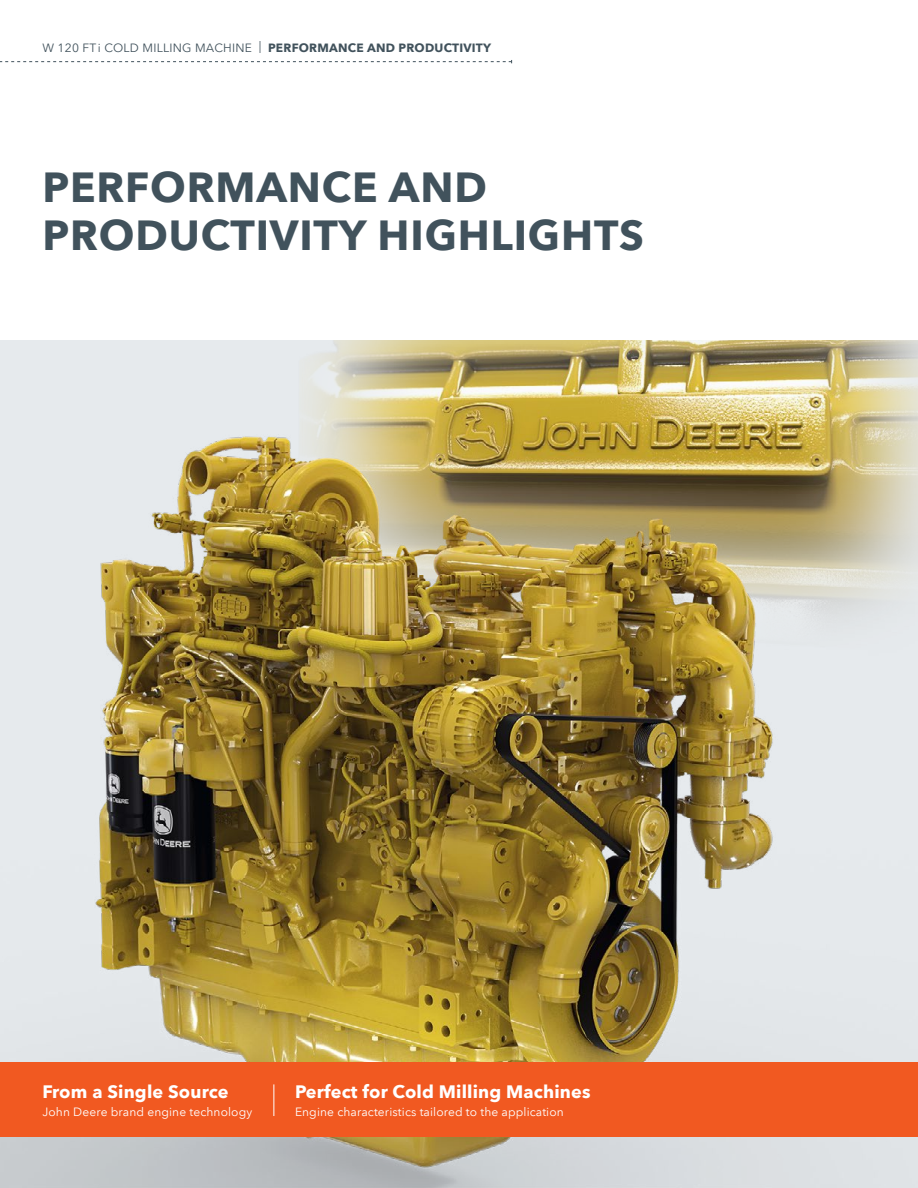
<style>
.page{position:relative;width:918px;height:1188px;background:#fff}
.page>*{position:absolute;margin:0;border:0;box-sizing:border-box;transform-origin:0 0}
.t1{font:700 42px/48px "Avenir Next LT Pro";letter-spacing:.02em;color:#41525c}
.t2{font:700 18px "Avenir Next LT Pro";letter-spacing:.01em;color:#fff}
.t3{font:12px "Avenir Next LT Pro";letter-spacing:.01em;color:#fff}
.t4{font:12px "Avenir Next LT Pro";letter-spacing:.02em;color:#41525c}
.s1{font-weight:700}
</style>
<div class="page">
<svg style="left:0;top:60px;width:512px;height:3px"></svg>
<img style="left:0;top:340px;width:918px;height:848px">
<div style="left:0;top:1063px;width:918px;height:74px;background:#f15921"></div>
<hr style="left:274px;top:1084px;width:1px;height:32px;background:#fff">
<p class="t4" style="left:43px;top:40px;width:450px">W 120 FT i COLD MILLING MACHINE | <span class="s1">PERFORMANCE AND PRODUCTIVITY</span></p>
<h1 class="t1" style="left:43px;top:163px;width:603px">PERFORMANCE AND<br>PRODUCTIVITY HIGHLIGHTS</h1>
<h2 class="t2" style="left:43px;top:1080px;width:188px">From a Single Source</h2>
<p class="t3" style="left:43px;top:1104px;width:211px">John Deere brand engine technology</p>
<h2 class="t2" style="left:295px;top:1080px;width:297px">Perfect for Cold Milling Machines</h2>
<p class="t3" style="left:295px;top:1104px;width:270px">Engine characteristics tailored to the application</p>
</div>
